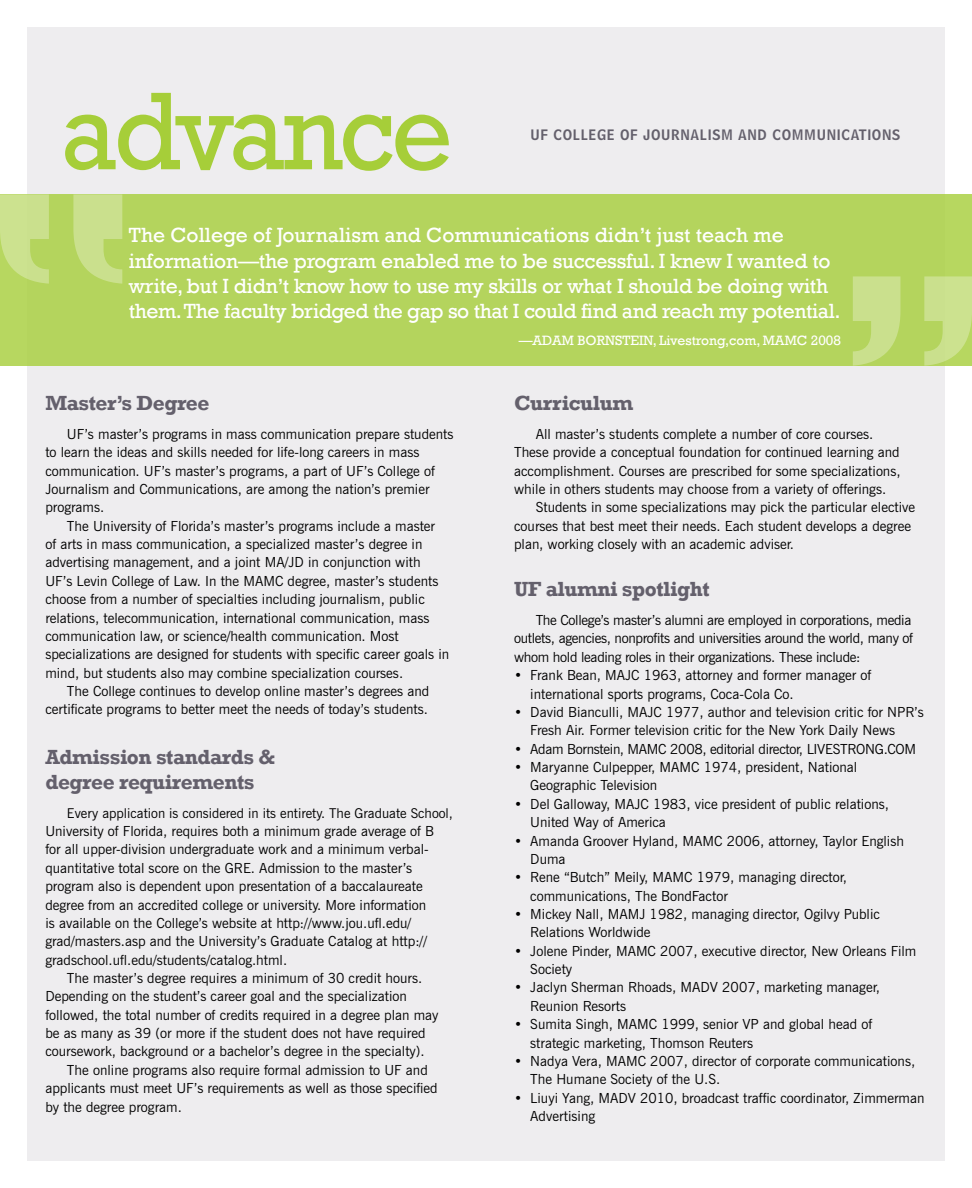
<style>
.page{position:relative;width:972px;height:1188px;background:#fff}
.page>*{position:absolute;margin:0;border:0;box-sizing:border-box;transform-origin:0 0}
.t1{font:112.5px "Rockwell";letter-spacing:-.035em;color:#a6ce39;scale:.95 1}
.t2{font:21.15px/25.3px "Rockwell";letter-spacing:-.01em;color:#fff}
.t3{font:700 21px/25.2px "Rockwell";letter-spacing:-.02em;color:#64606c}
.t4{font:14.25px "Bell Centennial Std Name Num";letter-spacing:.045em;color:#64606c}
.t5{font:13.8px/18.3px "News Gothic BT";color:#000}
.t6{font:13.8px/18.3px "News Gothic BT";letter-spacing:-.02em;color:#000}
.t7{font:13.8px "Rockwell";color:#fff}
.t8{font:13.5px "News Gothic BT";color:#000}
</style>
<div class="page">
<div style="left:27px;top:27px;width:918px;height:1134px;background:#edecee"></div>
<div style="left:0;top:194px;width:972px;height:172px;background:#b4d45d"></div>
<svg style="left:853px;top:276px;width:119px;height:90px"></svg>
<svg style="left:0;top:194px;width:122px;height:90px"></svg>
<h1 class="t1" style="left:60px;top:67px;width:415px">advance</h1>
<p class="t4" style="left:531px;top:126px;width:371px">UF COLLEGE OF JOURNALISM AND COMMUNICATIONS</p>
<p class="t2" style="left:129px;top:223px;width:713px">The College of Journalism and Communications didn’t just teach me information—the program enabled me to be successful. I knew I wanted to write, but I didn’t know how to use my skills or what I should be doing with them. The faculty bridged the gap so that I could find and reach my potential.</p>
<p class="t7" style="left:519px;top:333px;width:324px">—Adam Bornstein, Livestrong,com, MAMC 2008</p>
<h3 class="t3" style="left:45px;top:390px;width:166px">Master’s Degree</h3>
<p class="t5" style="left:45px;top:425px;width:410px;text-indent:22px">UF’s master’s programs in mass communication prepare students to learn the ideas and skills needed for life-long careers in mass communication. UF’s master’s programs, a part of UF’s College of Journalism and Communications, are among the nation’s premier programs.</p>
<p class="t5" style="left:45px;top:517px;width:405px;text-indent:22px">The University of Florida’s master’s programs include a master of arts in mass communication, a specialized master’s degree in advertising management, and a joint MA/JD in conjunction with UF’s Levin College of Law. In the MAMC degree, master’s students choose from a number of specialties including journalism, public relations, telecommunication, international communication, mass communication law, or science/health communication. Most specializations are designed for students with specific career goals in mind, but students also may combine specialization courses.</p>
<p class="t5" style="left:45px;top:682px;width:385px;text-align:right">The College continues to develop online master’s degrees and certificate programs to better meet the needs of today’s students.</p>
<h3 class="t3" style="left:45px;top:744px;width:232px">Admission standards &amp; degree requirements</h3>
<p class="t8" style="left:67px;top:805px;width:388px">Every application is considered in its entirety. The Graduate School,</p>
<p class="t5" style="left:45px;top:822px;width:390px">University of Florida, requires both a minimum grade average of B for all upper-division undergraduate work and a minimum verbal&shy;quantitative total score on the GRE. Admission to the master’s program also is dependent upon presentation of a baccalaureate degree from an accredited college or university. More information is available on the College’s website at http://www.jou.ufl.edu/ grad/masters.asp and the University’s Graduate Catalog at http:// gradschool.ufl.edu/students/catalog.html.</p>
<p class="t5" style="left:45px;top:969px;width:395px;text-indent:22px">The master’s degree requires a minimum of 30 credit hours.<br>Depending on the student’s career goal and the specialization followed, the total number of credits required in a degree plan may be as many as 39 (or more if the student does not have required coursework, background or a bachelor’s degree in the specialty).</p>
<p class="t5" style="left:45px;top:1061px;width:394px;text-indent:22px">The online programs also require formal admission to UF and applicants must meet UF’s requirements as well as those specified by the degree program.</p>
<h3 class="t3" style="left:514px;top:390px;width:121px">Curriculum</h3>
<p class="t5" style="left:514px;top:425px;width:388px;text-indent:22px">All master’s students complete a number of core courses.<br>These provide a conceptual foundation for continued learning and accomplishment. Courses are prescribed for some specializations, while in others students may choose from a variety of offerings.</p>
<p class="t5" style="left:514px;top:498px;width:403px;text-indent:22px">Students in some specializations may pick the particular elective courses that best meet their needs. Each student develops a degree plan, working closely with an academic adviser.</p>
<h3 class="t3" style="left:514px;top:576px;width:197px">UF alumni spotlight</h3>
<p class="t6" style="left:514px;top:611px;width:401px;text-indent:22px">The College’s master’s alumni are employed in corporations, media outlets, agencies, nonprofits and universities around the world, many of whom hold leading roles in their organizations. These include:</p>
<p class="t5" style="left:530px;top:666px;width:342px;text-indent:-16px">• Frank Bean, MAJC 1963, attorney and former manager of international sports programs, Coca-Cola Co.</p>
<p class="t5" style="left:530px;top:703px;width:395px;text-indent:-16px">• David Bianculli, MAJC 1977, author and television critic for NPR’s<br>Fresh Air. Former television critic for the New York Daily News</p>
<p class="t6" style="left:514px;top:740px;width:404px">• Adam Bornstein, MAMC 2008, editorial director, LIVESTRONG.COM</p>
<p class="t5" style="left:530px;top:758px;width:329px;text-indent:-16px">• Maryanne Culpepper, MAMC 1974, president, National<br>Geographic Television</p>
<p class="t5" style="left:530px;top:795px;width:360px;text-indent:-16px">• Del Galloway, MAJC 1983, vice president of public relations,<br>United Way of America</p>
<p class="t5" style="left:530px;top:831px;width:375px;text-indent:-16px">• Amanda Groover Hyland, MAMC 2006, attorney, Taylor English<br>Duma</p>
<p class="t5" style="left:530px;top:868px;width:318px;text-indent:-16px">• Rene “Butch” Meily, MAMC 1979, managing director, communications, The BondFactor</p>
<p class="t5" style="left:530px;top:905px;width:351px;text-indent:-16px">• Mickey Nall, MAMJ 1982, managing director, Ogilvy Public<br>Relations Worldwide</p>
<p class="t5" style="left:530px;top:942px;width:388px;text-indent:-16px">• Jolene Pinder, MAMC 2007, executive director, New Orleans Film<br>Society</p>
<p class="t5" style="left:530px;top:978px;width:351px;text-indent:-16px">• Jaclyn Sherman Rhoads, MADV 2007, marketing manager,<br>Reunion Resorts</p>
<p class="t5" style="left:530px;top:1015px;width:343px;text-indent:-16px">• Sumita Singh, MAMC 1999, senior VP and global head of strategic marketing, Thomson Reuters</p>
<p class="t5" style="left:530px;top:1052px;width:386px;text-indent:-16px">• Nadya Vera, MAMC 2007, director of corporate communications,<br>The Humane Society of the U.S.</p>
<p class="t5" style="left:530px;top:1089px;width:396px;text-indent:-16px">• Liuyi Yang, MADV 2010, broadcast traffic coordinator, Zimmerman<br>Advertising</p>
</div>
